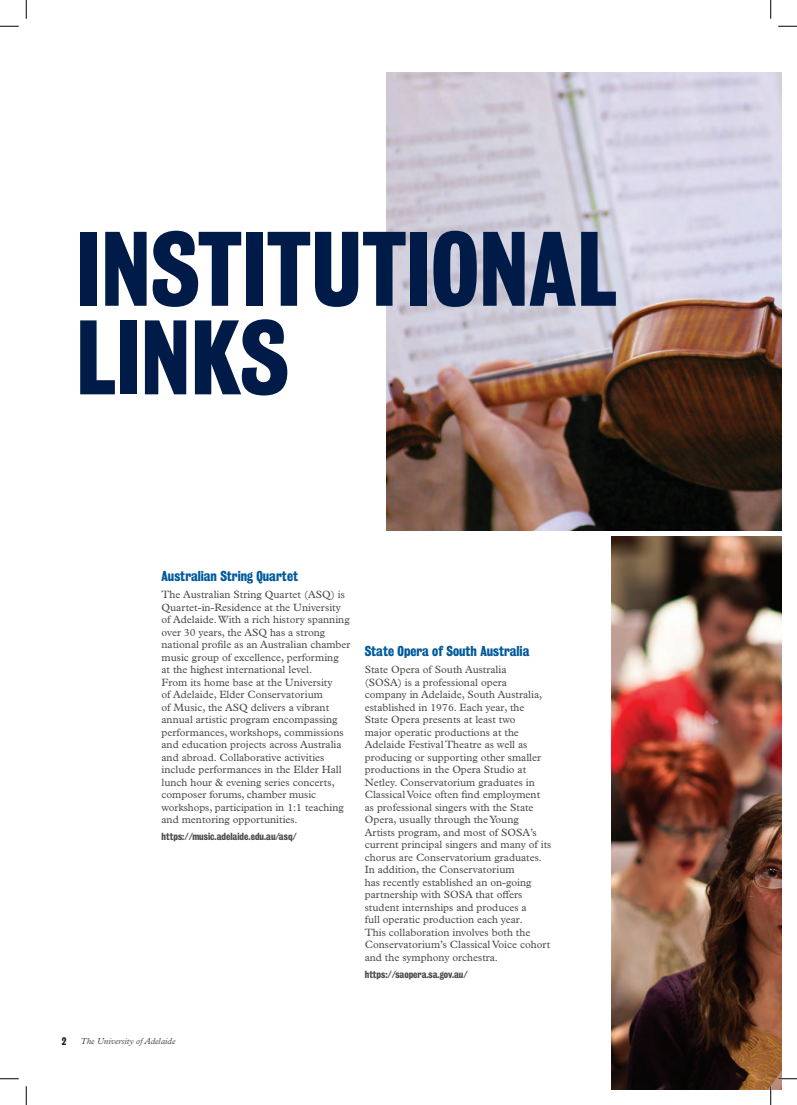
<style>
.page{position:relative;width:797px;height:1105px;background:#fff}
.page>*{position:absolute;margin:0;border:0;box-sizing:border-box;transform-origin:0 0}
.t1{font:700 96.25px/88.5px "Bureau Grot Condensed";color:#001b48}
.t2{font:700 13.12px "Bureau Grot Condensed";color:#00599b}
.t3{font:10.62px/12.5px "Plantin MT Std";color:#4b4c4d}
.t4{font:700 10px "Bureau Grot Condensed";color:#231f20}
.t5{font:700 9.38px "Bureau Grot Condensed";color:#4b4c4d}
.t6{font:italic 8.75px "Plantin MT Std";color:#4b4c4d}
</style>
<div class="page">
<img style="left:611px;top:536px;width:170px;height:553px">
<img style="left:386px;top:72px;width:395px;height:458px">
<svg style="left:0;top:25px;width:19px;height:2px"></svg>
<svg style="left:778px;top:25px;width:19px;height:2px"></svg>
<svg style="left:0;top:1078px;width:19px;height:1px"></svg>
<svg style="left:778px;top:1078px;width:19px;height:1px"></svg>
<svg style="left:25px;top:0;width:2px;height:19px"></svg>
<svg style="left:25px;top:1086px;width:2px;height:19px"></svg>
<svg style="left:770px;top:0;width:1px;height:19px"></svg>
<svg style="left:770px;top:1086px;width:1px;height:19px"></svg>
<h1 class="t1" style="left:76px;top:225px;width:542px">INSTITUTIONAL<br>LINKS</h1>
<p class="t2" style="left:161px;top:568px;width:138px">Australian String Quartet</p>
<p class="t3" style="left:161px;top:589px;width:190px">The Australian String Quartet (ASQ) is Quartet-in-Residence at the University of Adelaide. With a rich history spanning over 30 years, the ASQ has a strong national profile as an Australian chamber music group of excellence, performing<br>at the highest international level.<br>From its home base at the University<br>of Adelaide, Elder Conservatorium<br>of Music, the ASQ delivers a vibrant annual artistic program encompassing performances, workshops, commissions and education projects across Australia and abroad. Collaborative activities include performances in the Elder Hall lunch hour &amp; evening series concerts, composer forums, chamber music workshops, participation in 1:1 teaching and mentoring opportunities.</p>
<p class="t5" style="left:161px;top:831px;width:137px">https://music.adelaide.edu.au/asq/</p>
<p class="t2" style="left:365px;top:643px;width:166px">State Opera of South Australia</p>
<p class="t3" style="left:365px;top:664px;width:188px">State Opera of South Australia<br>(SOSA) is a professional opera<br>company in Adelaide, South Australia, established in 1976. Each year, the<br>State Opera presents at least two<br>major operatic productions at the Adelaide Festival Theatre as well as producing or supporting other smaller productions in the Opera Studio at Netley. Conservatorium graduates in Classical Voice often find employment as professional singers with the State Opera, usually through the Young Artists program, and most of SOSA’s current principal singers and many of its chorus are Conservatorium graduates.<br>In addition, the Conservatorium<br>has recently established an on-going partnership with SOSA that offers student internships and produces a<br>full operatic production each year.<br>This collaboration involves both the Conservatorium’s Classical Voice cohort and the symphony orchestra.</p>
<p class="t5" style="left:365px;top:968px;width:105px">https://saopera.sa.gov.au/</p>
<p class="t4" style="left:62px;top:1035px;width:6px">2</p>
<p class="t6" style="left:81px;top:1036px;width:96px">The University of Adelaide</p>
</div>
